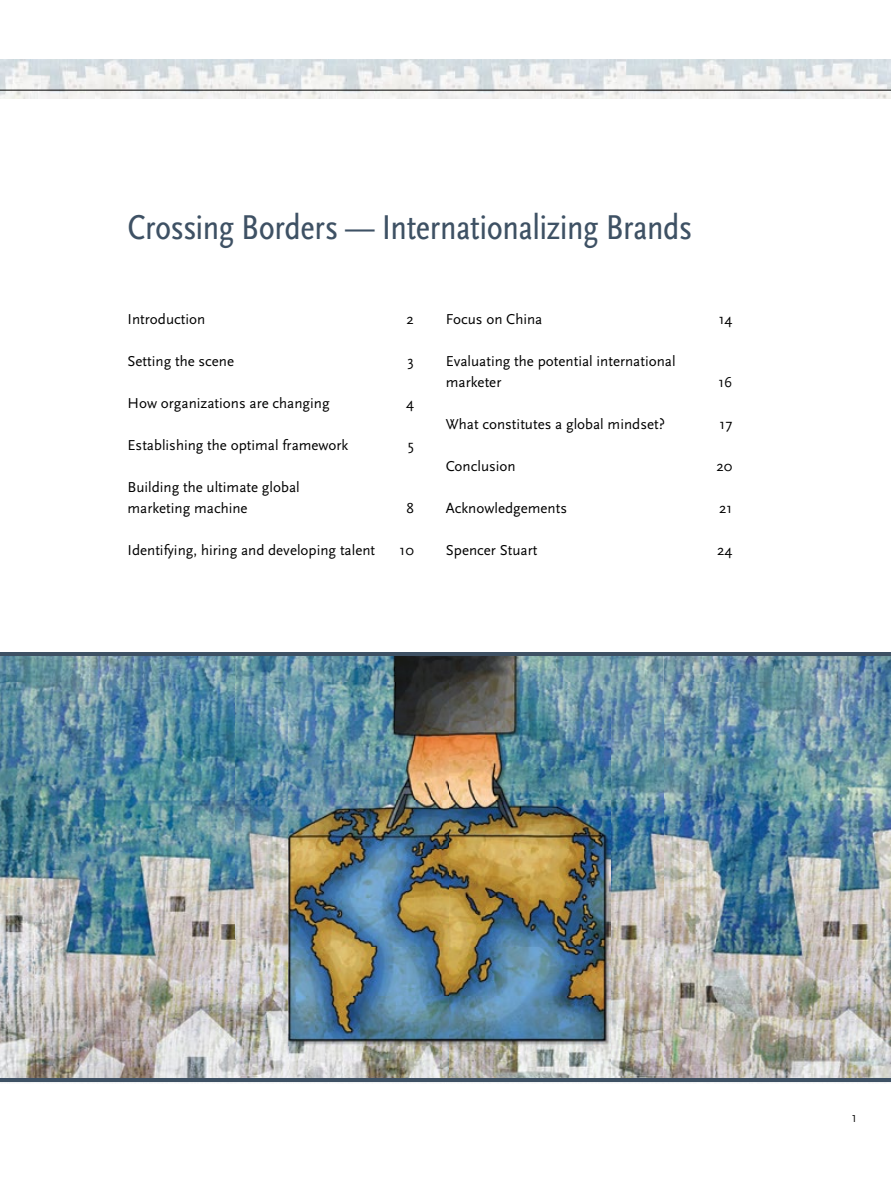
<style>
.page{position:relative;width:891px;height:1188px;background:#fff}
.page>*{position:absolute;margin:0;border:0;box-sizing:border-box;transform-origin:0 0}
.t1{font:condensed 36px "Scala Sans Pro";letter-spacing:-.015em;color:#3e5164}
.t2{font:15px/21px "Scala Sans Pro";color:#000}
.t3{font:10.5px "Scala Sans Pro";color:#000}
</style>
<div class="page">
<img style="left:0;top:60px;width:891px;height:38px">
<img style="left:0;top:656px;width:891px;height:26px">
<img style="left:0;top:682px;width:288px;height:118px">
<img style="left:610px;top:682px;width:281px;height:118px">
<img style="left:0;top:800px;width:261px;height:278px">
<img style="left:629px;top:800px;width:262px;height:278px">
<img style="left:261px;top:1076px;width:368px;height:2px">
<img style="left:236px;top:656px;width:427px;height:26px">
<img style="left:236px;top:800px;width:52px;height:276px">
<img style="left:610px;top:800px;width:53px;height:276px">
<img style="left:288px;top:656px;width:322px;height:420px">
<hr style="left:0;top:652px;width:891px;height:4px;background:#3e5164">
<hr style="left:0;top:1078px;width:891px;height:4px;background:#3e5164">
<hr style="left:0;top:90px;width:891px;height:1px;background:#000">
<h1 class="t1" style="left:128px;top:206px;width:566px">Crossing Borders — Internationalizing Brands</h1>
<p class="t2" style="left:128px;top:308px;width:79px">Introduction</p>
<p class="t2" style="left:407px;top:308px;width:9px">2</p>
<p class="t2" style="left:128px;top:350px;width:108px">Setting the scene</p>
<p class="t2" style="left:408px;top:350px;width:8px">3</p>
<p class="t2" style="left:128px;top:392px;width:204px">How organizations are changing</p>
<p class="t2" style="left:406px;top:392px;width:8px">4</p>
<p class="t2" style="left:128px;top:434px;width:222px">Establishing the optimal framework</p>
<p class="t2" style="left:408px;top:434px;width:8px">5</p>
<p class="t2" style="left:128px;top:476px;width:174px">Building the ultimate global marketing machine</p>
<p class="t2" style="left:407px;top:497px;width:9px">8</p>
<p class="t2" style="left:128px;top:539px;width:249px">Identifying, hiring and developing talent</p>
<p class="t2" style="left:400px;top:539px;width:16px">10</p>
<p class="t2" style="left:446px;top:308px;width:98px">Focus on China</p>
<p class="t2" style="left:719px;top:308px;width:14px">14</p>
<p class="t2" style="left:446px;top:350px;width:231px">Evaluating the potential international marketer</p>
<p class="t2" style="left:718px;top:371px;width:16px">16</p>
<p class="t2" style="left:446px;top:413px;width:221px">What constitutes a global mindset?</p>
<p class="t2" style="left:720px;top:413px;width:14px">17</p>
<p class="t2" style="left:446px;top:455px;width:71px">Conclusion</p>
<p class="t2" style="left:716px;top:455px;width:17px">20</p>
<p class="t2" style="left:446px;top:497px;width:123px">Acknowledgements</p>
<p class="t2" style="left:719px;top:497px;width:15px">21</p>
<p class="t2" style="left:446px;top:539px;width:93px">Spencer Stuart</p>
<p class="t2" style="left:717px;top:539px;width:16px">24</p>
<p class="t3" style="left:852px;top:1112px;width:6px">1</p>
</div>
